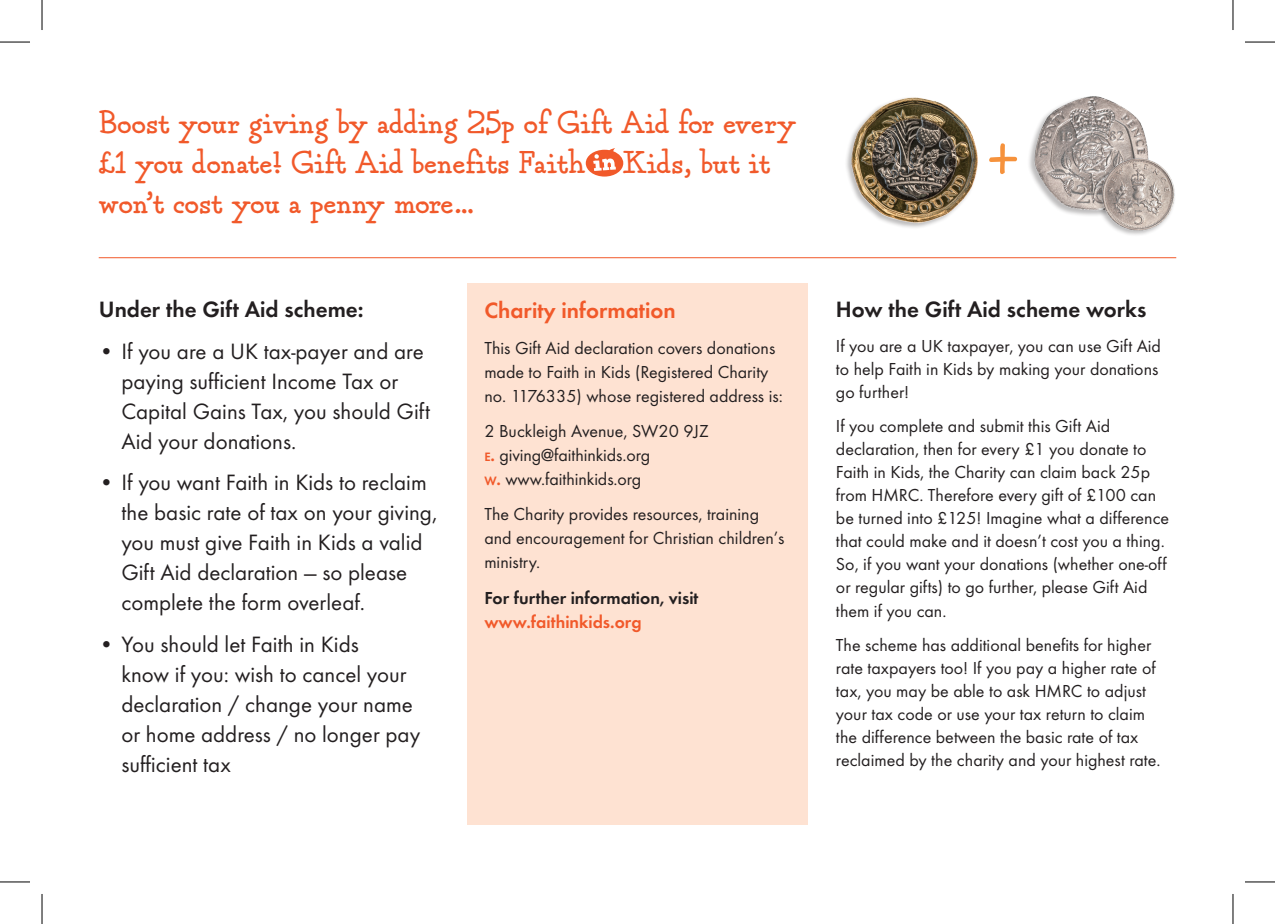
<style>
.page{position:relative;width:1275px;height:924px;background:#fff}
.page>*{position:absolute;margin:0;border:0;box-sizing:border-box;transform-origin:0 0}
.t1{font:700 70.8px "Grandma";color:#f6923c}
.t2{font:700 34px/40px "Grandma";color:#f1592a}
.t3{font:23px/30px "Futura T";color:#231f20}
.t4{font:600 23px "Futura T";color:#231f20}
.t5{font:600 23px "Futura T";color:#f1592a}
.t6{font:18px/23px "Futura T";color:#231f20}
.t7{font:600 18px "Futura T";color:#231f20}
.t8{font:600 18px "Futura T";color:#f1592a}
.s1{font-weight:600;font-size:12.6px;color:#f1592a}
.s2{font-weight:600;color:#f1592a}
</style>
<div class="page">
<img style="left:847px;top:97px;width:131px;height:130px">
<div style="left:1027px;top:96px;width:121px;height:121px;background:#231f20;opacity:.3"></div>
<img style="left:1030px;top:96px;width:119px;height:118px">
<div style="left:1095px;top:157px;width:80px;height:80px;background:#231f20;opacity:.3"></div>
<img style="left:1099px;top:157px;width:76px;height:76px">
<svg style="left:586px;top:148px;width:37px;height:28px"></svg>
<hr style="left:99px;top:257px;width:1077px;height:1px;background:#f1592a">
<div style="left:467px;top:283px;width:340px;height:541px;background:#fee2d2"></div>
<hr style="left:0;top:42px;width:30px;height:1px;background:#000">
<hr style="left:1245px;top:42px;width:30px;height:1px;background:#000">
<hr style="left:0;top:881px;width:30px;height:1px;background:#000">
<hr style="left:1245px;top:881px;width:30px;height:1px;background:#000">
<hr style="left:42px;top:0;width:1px;height:30px;background:#000">
<hr style="left:42px;top:893px;width:1px;height:30px;background:#000">
<hr style="left:1232px;top:0;width:1px;height:30px;background:#000">
<hr style="left:1232px;top:893px;width:1px;height:30px;background:#000">
<h2 class="t2" style="left:99px;top:103px;width:699px">Boost your giving by adding 25p of Gift Aid for every £1 you donate! Gift Aid benefits Faith Kids, but it won’t cost you a penny more…</h2>
<p class="t4" style="left:99px;top:296px;width:266px">Under the Gift Aid scheme:</p>
<p class="t3" style="left:121px;top:336px;width:310px;text-indent:-23px">• If you are a UK tax-payer and are paying sufficient Income Tax or<br>Capital Gains Tax, you should Gift<br>Aid your donations.</p>
<p class="t3" style="left:121px;top:467px;width:317px;text-indent:-23px">• If you want Faith in Kids to reclaim the basic rate of tax on your giving, you must give Faith in Kids a valid<br>Gift Aid declaration — so please complete the form overleaf.</p>
<p class="t3" style="left:121px;top:628px;width:300px;text-indent:-23px">• You should let Faith in Kids<br>know if you: wish to cancel your declaration / change your name or home address / no longer pay sufficient tax</p>
<p class="t5" style="left:484px;top:297px;width:193px">Charity information</p>
<p class="t6" style="left:484px;top:335px;width:300px;line-height:24px">This Gift Aid declaration covers donations made to Faith in Kids (Registered Charity no. 1176335) whose registered address is:</p>
<p class="t6" style="left:484px;top:418px;width:226px;line-height:24px">2 Buckleigh Avenue, SW20 9JZ <span class="s1">e</span><span class="s2">.</span> giving@faithinkids.org<br><span class="s1">w</span><span class="s2">.</span> www.faithinkids.org</p>
<p class="t6" style="left:484px;top:502px;width:301px;line-height:24px">The Charity provides resources, training and encouragement for Christian children’s ministry.</p>
<p class="t7" style="left:484px;top:587px;width:216px">For further information, visit</p>
<p class="t8" style="left:484px;top:611px;width:159px">www.faithinkids.org</p>
<h1 class="t1" style="left:988px;top:114px;width:32px">+</h1>
<p class="t4" style="left:836px;top:296px;width:312px">How the Gift Aid scheme works</p>
<p class="t6" style="left:836px;top:334px;width:326px">If you are a UK taxpayer, you can use Gift Aid to help Faith in Kids by making your donations go further!</p>
<p class="t6" style="left:836px;top:414px;width:335px">If you complete and submit this Gift Aid declaration, then for every £1 you donate to Faith in Kids, the Charity can claim back 25p from HMRC. Therefore every gift of £100 can be turned into £125! Imagine what a difference that could make and it doesn’t cost you a thing.<br>So, if you want your donations (whether one-off or regular gifts) to go further, please Gift Aid them if you can.</p>
<p class="t6" style="left:836px;top:633px;width:326px">The scheme has additional benefits for higher rate taxpayers too! If you pay a higher rate of tax, you may be able to ask HMRC to adjust your tax code or use your tax return to claim the difference between the basic rate of tax reclaimed by the charity and your highest rate.</p>
</div>
